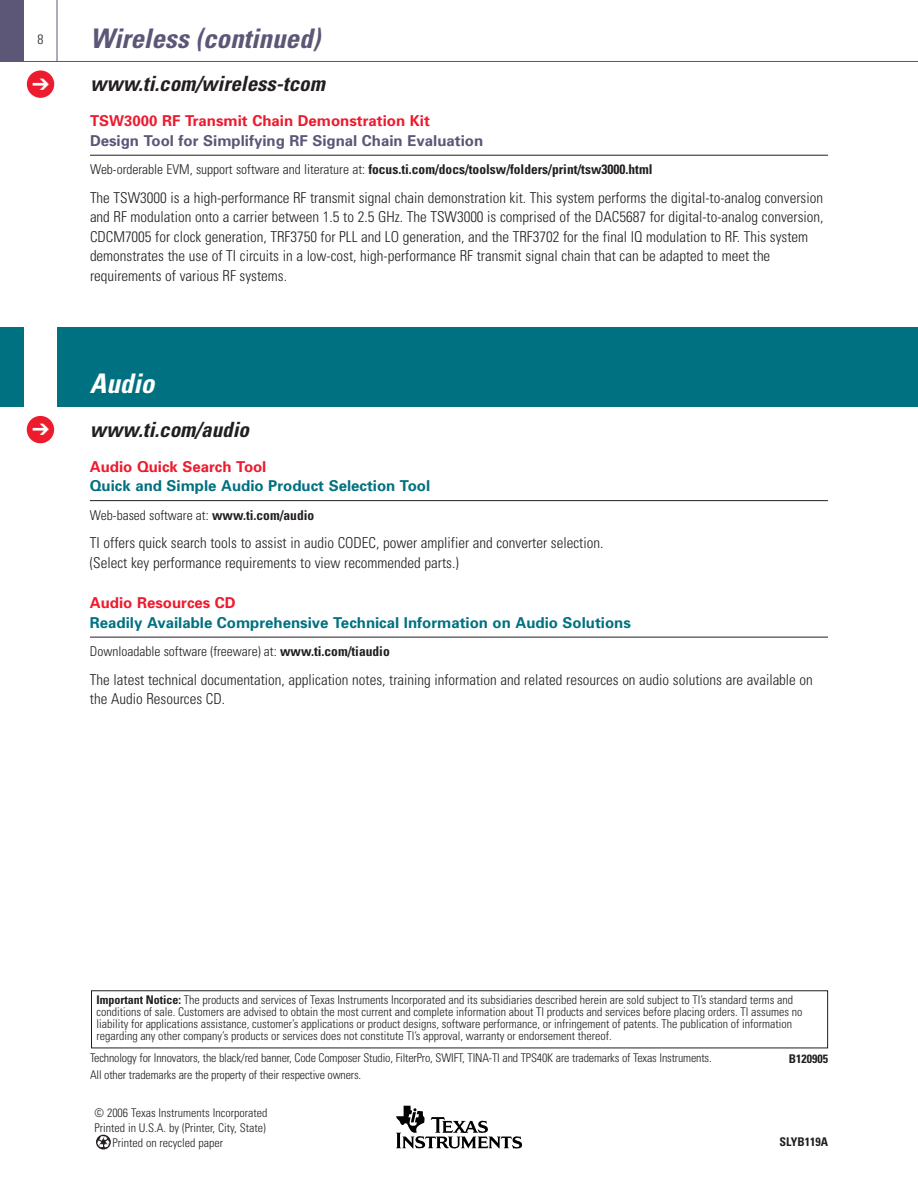
<style>
.page{position:relative;width:918px;height:1188px;background:#fff}
.page>*{position:absolute;margin:0;border:0;box-sizing:border-box;transform-origin:0 0}
.t1{font:italic 700 condensed 27px "Univers";color:#5c5677}
.t2{font:italic 700 condensed 27px "Univers";color:#fff}
.t3{font:italic 700 condensed 21px "Univers";color:#231f20}
.t4{font:300 condensed 15px/19.5px "Univers";color:#231f20}
.t5{font:700 15px "Univers";color:#007180}
.t6{font:700 15px "Univers";color:#ed1b2e}
.t7{font:700 15px "Univers";color:#5c5677}
.t8{font:700 condensed 13.5px "Univers";color:#231f20}
.t9{font:300 condensed 13.5px "Univers";color:#231f20}
.t10{font:300 condensed 12px/12px "Univers";color:#231f20}
.t11{font:700 condensed 12px "Univers";color:#231f20}
.s1{font-weight:300}
.s2{color:#fff}
.s3{font-weight:700}
</style>
<div class="page">
<hr style="left:90px;top:155px;width:738px;height:1px;background:#231f20">
<div style="left:0;top:327px;width:918px;height:80px;background:#007180"></div>
<div style="left:24px;top:327px;width:33px;height:80px;background:#fff"></div>
<div style="left:27px;top:416px;width:27px;height:27px;background:#ed1b2e;border-radius:50%"></div>
<hr style="left:90px;top:500px;width:738px;height:1px;background:#231f20">
<hr style="left:90px;top:637px;width:738px;height:1px;background:#231f20">
<svg style="left:396px;top:1106px;width:125px;height:43px"></svg>
<svg style="left:96px;top:1135px;width:15px;height:15px"></svg>
<div style="left:91px;top:990px;width:737px;height:58px;border:1px solid #231f20"></div>
<div style="left:0;top:0;width:24px;height:61px;background:#5c5677"></div>
<div style="left:27px;top:70px;width:27px;height:28px;background:#ed1b2e;border-radius:50%"></div>
<hr style="left:0;top:61px;width:918px;height:1px;background:#5c5677">
<hr style="left:57px;top:0;width:1px;height:61px;background:#5c5677">
<p class="t9" style="left:38px;top:34px;width:7px">8</p>
<h1 class="t1" style="left:90px;top:28px;width:237px">Wireless (continued)</h1>
<h2 class="t3" style="left:90px;top:76px;width:241px">www.ti.com/wireless-tcom</h2>
<p class="t6" style="left:90px;top:115px;width:341px">TSW3000 RF Transmit Chain Demonstration Kit</p>
<p class="t7" style="left:90px;top:135px;width:395px">Design Tool for Simplifying RF Signal Chain Evaluation</p>
<p class="t8" style="left:90px;top:165px;width:564px"><span class="s1">Web-orderable EVM, support software and literature at:</span> focus.ti.com/docs/toolsw/folders/print/tsw3000.html</p>
<p class="t4" style="left:90px;top:189px;width:735px">The TSW3000 is a high-performance RF transmit signal chain demonstration kit. This system performs the digital-to-analog conversion and RF modulation onto a carrier between 1.5 to 2.5 GHz. The TSW3000 is comprised of the DAC5687 for digital-to-analog conversion, CDCM7005 for clock generation, TRF3750 for PLL and LO generation, and the TRF3702 for the final IQ modulation to RF. This system demonstrates the use of TI circuits in a low-cost, high-performance RF transmit signal chain that can be adapted to meet the requirements of various RF systems.</p>
<h1 class="t2" style="left:90px;top:374px;width:71px">Audio</h1>
<h2 class="t3" style="left:32px;top:422px;width:223px"><span class="s2">➔</span> www.ti.com/audio</h2>
<p class="t6" style="left:90px;top:461px;width:178px">Audio Quick Search Tool</p>
<p class="t5" style="left:90px;top:480px;width:342px">Quick and Simple Audio Product Selection Tool</p>
<p class="t9" style="left:90px;top:510px;width:226px">Web-based software at: <span class="s3">www.ti.com/audio</span></p>
<p class="t4" style="left:90px;top:535px;width:515px">TI offers quick search tools to assist in audio CODEC, power amplifier and converter selection. (Select key performance requirements to view recommended parts.)</p>
<p class="t6" style="left:90px;top:597px;width:147px">Audio Resources CD</p>
<p class="t5" style="left:90px;top:617px;width:543px">Readily Available Comprehensive Technical Information on Audio Solutions</p>
<p class="t9" style="left:90px;top:647px;width:301px">Downloadable software (freeware) at: <span class="s3">www.ti.com/tiaudio</span></p>
<p class="t4" style="left:90px;top:671px;width:724px">The latest technical documentation, application notes, training information and related resources on audio solutions are available on the Audio Resources CD.</p>
<p class="t10" style="left:96px;top:995px;width:708px"><span class="s3">Important Notice:</span> The products and services of Texas Instruments Incorporated and its subsidiaries described herein are sold subject to TI’s standard terms and conditions of sale. Customers are advised to obtain the most current and complete information about TI products and services before placing orders. TI assumes no liability for applications assistance, customer’s applications or product designs, software performance, or infringement of patents. The publication of information regarding any other company’s products or services does not constitute TI’s approval, warranty or endorsement thereof.</p>
<p class="t10" style="left:90px;top:1051px;width:623px;line-height:16.5px">Technology for Innovators, the black/red banner, Code Composer Studio, FilterPro, SWIFT, TINA-TI and TPS40K are trademarks of Texas Instruments.<br>All other trademarks are the property of their respective owners.</p>
<p class="t11" style="left:789px;top:1055px;width:41px">B120905</p>
<p class="t10" style="left:94px;top:1108px;width:174px">© 2006 Texas Instruments Incorporated</p>
<p class="t10" style="left:94px;top:1123px;width:173px">Printed in U.S.A. by (Printer, City, State)</p>
<p class="t10" style="left:112px;top:1138px;width:112px">Printed on recycled paper</p>
<p class="t11" style="left:780px;top:1138px;width:50px">SLYB119A</p>
</div>
